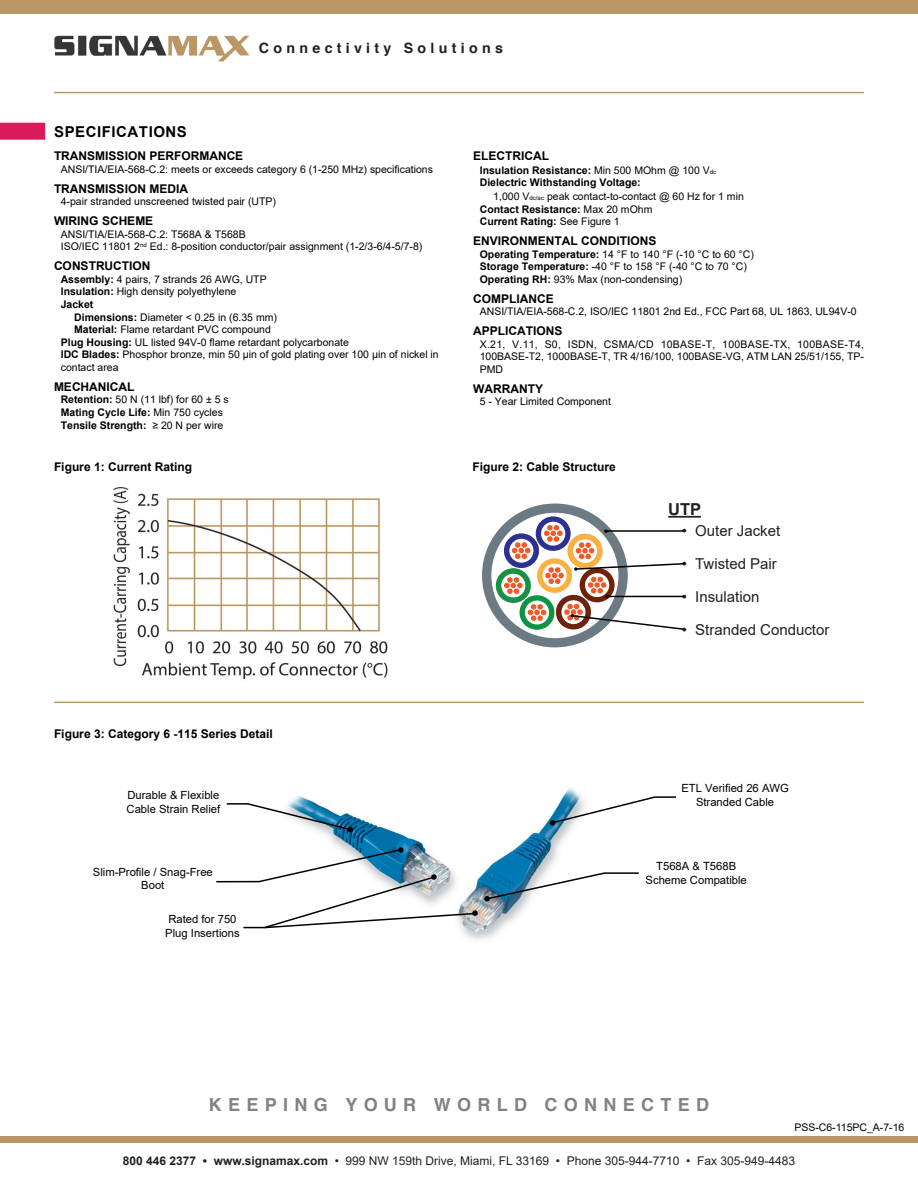
<style>
.page{position:relative;width:918px;height:1188px;background:#fff}
.page>*{position:absolute;margin:0;border:0;box-sizing:border-box;transform-origin:0 0}
.t1{font:700 18px "Helvetica";letter-spacing:.35em;color:#808285}
.t2{font:700 16.5px "Arial";color:#231f20}
.t3{font:15px "Arial";color:#231f20}
.t4{font:700 15px "Arial";letter-spacing:.035em;color:#000}
.t5{font:700 14.25px "Helvetica";letter-spacing:.3em;color:#231f20}
.t6{font:700 12px "Arial";color:#000}
.t7{font:12px "Arial";color:#231f20}
.t8{font:11.25px "Arial";color:#000}
.t9{font:10.5px/12.6px "Arial";color:#000}
.t10{font:700 10.5px "Arial";color:#000}
.s1{font-weight:700}
.s2{font-weight:400}
.s3{font-weight:400;font-size:6.15px}
.s4{font-size:6.15px}
</style>
<div class="page">
<div style="left:0;top:0;width:918px;height:13px;background:#b99764"></div>
<div style="left:0;top:1136px;width:918px;height:6px;background:#b99764"></div>
<hr style="left:54px;top:92px;width:810px;height:1px;background:#b99764">
<img style="left:54px;top:35px;width:196px;height:27px">
<img style="left:113px;top:487px;width:275px;height:192px">
<hr style="left:54px;top:702px;width:810px;height:1px;background:#b99764">
<div style="left:0;top:123px;width:45px;height:17px;background:#d91a5b"></div>
<div style="left:482px;top:503px;width:146px;height:144px;border:9px solid #6b7a83;border-radius:50%"></div>
<div style="left:537px;top:558px;width:35px;height:35px;border:5px solid #fbb03f;border-radius:50%"></div>
<div style="left:504px;top:533px;width:35px;height:35px;border:5px solid #bfbfbf;border-radius:50%"></div>
<div style="left:536px;top:516px;width:35px;height:35px;border:5px solid #2e3092;border-radius:50%"></div>
<svg style="left:544px;top:525px;width:19px;height:17px"></svg>
<div style="left:568px;top:534px;width:35px;height:34px;border:5px solid #fbb03f;border-radius:50%"></div>
<div style="left:580px;top:568px;width:35px;height:34px;border:5px solid #6f2205;border-radius:50%"></div>
<div style="left:556px;top:595px;width:35px;height:34px;border:5px solid #6f2205;border-radius:50%"></div>
<div style="left:520px;top:595px;width:34px;height:35px;border:5px solid #0d9344;border-radius:50%"></div>
<div style="left:496px;top:568px;width:35px;height:35px;border:5px solid #bfbfbf;border-radius:50%"></div>
<svg style="left:545px;top:567px;width:19px;height:17px"></svg>
<svg style="left:512px;top:542px;width:18px;height:17px"></svg>
<svg style="left:504px;top:577px;width:19px;height:17px"></svg>
<svg style="left:528px;top:604px;width:18px;height:17px"></svg>
<hr style="left:668px;top:516px;width:33px;height:2px;background:#231f20">
<hr style="left:606px;top:530px;width:78px;height:2px;background:#000">
<hr style="left:606px;top:596px;width:78px;height:1px;background:#000">
<svg style="left:604px;top:529px;width:4px;height:4px"></svg>
<svg style="left:573px;top:542px;width:112px;height:29px"></svg>
<svg style="left:588px;top:577px;width:20px;height:21px"></svg>
<svg style="left:564px;top:604px;width:120px;height:27px"></svg>
<img style="left:289px;top:786px;width:292px;height:154px">
<hr style="left:227px;top:803px;width:21px;height:2px;background:#000">
<svg style="left:246px;top:802px;width:107px;height:30px"></svg>
<hr style="left:216px;top:881px;width:43px;height:1px;background:#000">
<svg style="left:243px;top:847px;width:235px;height:82px"></svg>
<hr style="left:654px;top:796px;width:22px;height:2px;background:#000">
<svg style="left:550px;top:795px;width:107px;height:31px"></svg>
<hr style="left:604px;top:872px;width:35px;height:2px;background:#000">
<svg style="left:484px;top:871px;width:122px;height:31px"></svg>
<h3 class="t5" style="left:259px;top:39px;width:245px">Connectivity Solutions</h3>
<p class="t4" style="left:54px;top:121px;width:134px">SPECIFICATIONS</p>
<p class="t6" style="left:54px;top:148px;width:191px">TRANSMISSION PERFORMANCE</p>
<p class="t9" style="left:61px;top:163px;width:374px">ANSI/TIA/EIA-568-C.2: meets or exceeds category 6 (1-250 MHz) specifications</p>
<p class="t6" style="left:54px;top:180px;width:136px">TRANSMISSION MEDIA</p>
<p class="t9" style="left:61px;top:195px;width:217px">4-pair stranded unscreened twisted pair (UTP)</p>
<p class="t6" style="left:54px;top:212px;width:101px">WIRING SCHEME</p>
<p class="t9" style="left:61px;top:228px;width:186px">ANSI/TIA/EIA-568-C.2: T568A &amp; T568B</p>
<p class="t9" style="left:61px;top:240px;width:363px">ISO/IEC 11801 2<sup>nd</sup> Ed.: 8-position conductor/pair assignment (1-2/3-6/4-5/7-8)</p>
<p class="t6" style="left:54px;top:257px;width:98px">CONSTRUCTION</p>
<p class="t9" style="left:61px;top:273px;width:207px"><span class="s1">Assembly:</span> 4 pairs, 7 strands 26 AWG, UTP</p>
<p class="t9" style="left:61px;top:285px;width:177px"><span class="s1">Insulation:</span> High density polyethylene</p>
<p class="t10" style="left:61px;top:297px;width:34px">Jacket</p>
<p class="t9" style="left:74px;top:311px;width:204px"><span class="s1">Dimensions:</span> Diameter &lt; 0.25 in (6.35 mm)</p>
<p class="t9" style="left:74px;top:323px;width:198px"><span class="s1">Material:</span> Flame retardant PVC compound</p>
<p class="t9" style="left:61px;top:336px;width:290px"><span class="s1">Plug Housing:</span> UL listed 94V-0 flame retardant polycarbonate</p>
<p class="t9" style="left:61px;top:348px;width:380px"><span class="s1">IDC Blades:</span> Phosphor bronze, min 50 µin of gold plating over 100 µin of nickel in contact area</p>
<p class="t6" style="left:54px;top:378px;width:82px">MECHANICAL</p>
<p class="t9" style="left:61px;top:393px;width:169px"><span class="s1">Retention:</span> 50 N (11 lbf) for 60 ± 5 s</p>
<p class="t10" style="left:61px;top:405px;width:164px">Mating Cycle Life: <span class="s2">Min 750 cycles</span></p>
<p class="t10" style="left:61px;top:417px;width:164px">Tensile Strength: <span class="s2">≥ 20 N per wire</span></p>
<p class="t6" style="left:473px;top:148px;width:77px">ELECTRICAL</p>
<p class="t10" style="left:480px;top:163px;width:238px">Insulation Resistance: <span class="s2">Min 500 MOhm @ 100 V</span><span class="s3">dc</span></p>
<p class="t10" style="left:480px;top:175px;width:163px">Dielectric Withstanding Voltage:</p>
<p class="t9" style="left:493px;top:190px;width:252px">1,000 V<span class="s4">dc/ac</span> peak contact-to-contact @ 60 Hz for 1 min</p>
<p class="t10" style="left:480px;top:201px;width:174px">Contact Resistance: <span class="s2">Max 20 mOhm</span></p>
<p class="t10" style="left:480px;top:214px;width:142px">Current Rating: <span class="s2">See Figure 1</span></p>
<p class="t6" style="left:473px;top:232px;width:185px">ENVIRONMENTAL CONDITIONS</p>
<p class="t9" style="left:480px;top:248px;width:276px"><span class="s1">Operating Temperature:</span> 14 °F to 140 °F (-10 °C to 60 °C)</p>
<p class="t9" style="left:480px;top:260px;width:269px"><span class="s1">Storage Temperature:</span> -40 °F to 158 °F (-40 °C to 70 °C)</p>
<p class="t9" style="left:480px;top:273px;width:204px"><span class="s1">Operating RH:</span> 93% Max (non-condensing)</p>
<p class="t6" style="left:473px;top:290px;width:82px">COMPLIANCE</p>
<p class="t9" style="left:480px;top:305px;width:379px">ANSI/TIA/EIA-568-C.2, ISO/IEC 11801 2nd Ed., FCC Part 68, UL 1863, UL94V-0</p>
<p class="t6" style="left:473px;top:322px;width:91px">APPLICATIONS</p>
<p class="t9" style="left:480px;top:338px;width:386px;text-align:justify">X.21, V.11, S0, ISDN, CSMA/CD 10BASE-T, 100BASE-TX, 100BASE-T4, 100BASE-T2, 1000BASE-T, TR 4/16/100, 100BASE-VG, ATM LAN 25/51/155, TP-PMD</p>
<p class="t6" style="left:473px;top:380px;width:71px">WARRANTY</p>
<p class="t9" style="left:480px;top:395px;width:133px">5 - Year Limited Component</p>
<p class="t6" style="left:54px;top:458px;width:140px">Figure 1: Current Rating</p>
<p class="t6" style="left:472px;top:458px;width:145px">Figure 2: Cable Structure</p>
<p class="t2" style="left:668px;top:498px;width:34px">UTP</p>
<p class="t3" style="left:682px;top:520px;width:100px">• Outer Jacket</p>
<p class="t3" style="left:682px;top:553px;width:97px">• Twisted Pair</p>
<p class="t3" style="left:682px;top:586px;width:79px">• Insulation</p>
<p class="t3" style="left:682px;top:619px;width:149px">• Stranded Conductor</p>
<p class="t6" style="left:54px;top:725px;width:220px">Figure 3: Category 6 -115 Series Detail</p>
<p class="t8" style="left:128px;top:788px;width:93px">Durable &amp; Flexible</p>
<p class="t8" style="left:127px;top:801px;width:95px">Cable Strain Relief</p>
<p class="t8" style="left:93px;top:864px;width:122px">Slim-Profile / Snag-Free</p>
<p class="t8" style="left:141px;top:877px;width:25px">Boot</p>
<p class="t8" style="left:168px;top:911px;width:70px">Rated for 750</p>
<p class="t8" style="left:165px;top:925px;width:76px">Plug Insertions</p>
<p class="t8" style="left:681px;top:780px;width:109px">ETL Verified 26 AWG</p>
<p class="t8" style="left:696px;top:794px;width:80px">Stranded Cable</p>
<p class="t8" style="left:656px;top:858px;width:82px">T568A &amp; T568B</p>
<p class="t8" style="left:646px;top:872px;width:103px">Scheme Compatible</p>
<h1 class="t1" style="left:209px;top:1094px;width:502px">KEEPING YOUR WORLD CONNECTED</h1>
<p class="t9" style="left:794px;top:1121px;width:112px">PSS-C6-115PC_A-7-16</p>
<p class="t7" style="left:123px;top:1152px;width:674px"><span class="s1">800 446 2377 • www.signamax.com</span> • 999 NW 159th Drive, Miami, FL 33169 • Phone 305-944-7710 • Fax 305-949-4483</p>
</div>
